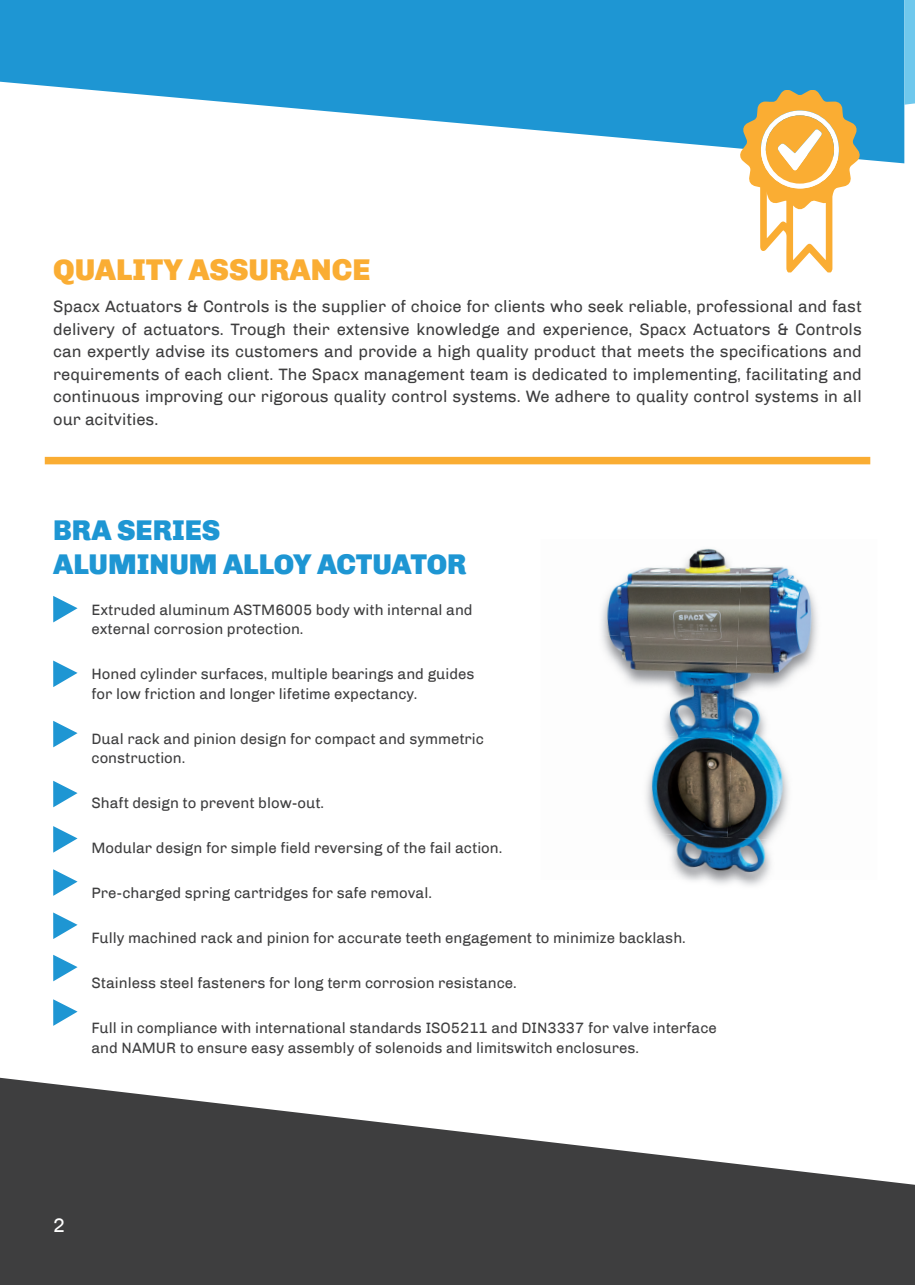
<style>
.page{position:relative;width:915px;height:1285px;background:#fff}
.page>*{position:absolute;margin:0;border:0;box-sizing:border-box;transform-origin:0 0}
.t1{font:900 30px "Chivo";color:#faad33}
.t2{font:900 28.5px/34.2px "Chivo";color:#1e96d3}
.t3{font:19.5px "Chivo";color:#fff}
.t4{font:16.5px/22.5px "Chivo";color:#3e3e3f;text-align:justify}
.t5{font:15px/19.5px "Chivo";color:#3e3e3f}
.s1{color:#3e3e3f}
</style>
<div class="page">
<svg style="left:0;top:1077px;width:914px;height:207px;fill:#3e3e3f"></svg>
<svg style="left:0;top:0;width:904px;height:163px;fill:#1e96d3"></svg>
<svg style="left:904px;top:0;width:10px;height:105px"></svg>
<img style="left:661px;top:837px;width:110px;height:49px">
<img style="left:601px;top:548px;width:133px;height:86px">
<img style="left:734px;top:566px;width:84px;height:124px">
<img style="left:601px;top:634px;width:136px;height:98px">
<img style="left:727px;top:690px;width:62px;height:152px">
<img style="left:645px;top:732px;width:87px;height:105px">
<svg style="left:740px;top:90px;width:119px;height:182px"></svg>
<div style="left:45px;top:457px;width:825px;height:7px;background:#faad33"></div>
<svg style="left:53px;top:596px;width:24px;height:26px"></svg>
<svg style="left:53px;top:660px;width:24px;height:27px"></svg>
<svg style="left:53px;top:721px;width:24px;height:26px"></svg>
<svg style="left:53px;top:780px;width:24px;height:27px"></svg>
<svg style="left:53px;top:826px;width:24px;height:26px"></svg>
<svg style="left:53px;top:869px;width:24px;height:26px"></svg>
<svg style="left:53px;top:912px;width:24px;height:26px"></svg>
<svg style="left:53px;top:954px;width:24px;height:27px"></svg>
<svg style="left:53px;top:999px;width:24px;height:26px"></svg>
<h1 class="t1" style="left:53px;top:252px;width:318px">QUALITY ASSURANCE</h1>
<p class="t4" style="left:53px;top:295px;width:809px">Spacx Actuators &amp; Controls is the supplier of choice for clients who seek reliable, professional and fast delivery of actuators. Trough their extensive knowledge and experience, Spacx Actuators &amp; Controls can expertly advise its customers and provide a high quality product that meets the specifications and requirements of each client. The Spacx management team is dedicated to implementing, facilitating and continuous improving our rigorous quality control systems. We adhere to quality control systems in all our acitvities.</p>
<h2 class="t2" style="left:53px;top:512px;width:415px">BRA SERIES<br>ALUMINUM ALLOY ACTUATOR</h2>
<p class="t5" style="left:91px;top:599px;width:382px">Extruded aluminum ASTM6005 body with internal and external corrosion protection.</p>
<p class="t5" style="left:91px;top:664px;width:384px">Honed cylinder surfaces, multiple bearings and guides for low friction and longer lifetime expectancy.</p>
<p class="t5" style="left:91px;top:728px;width:394px">Dual rack and pinion design for compact and symmetric construction.</p>
<p class="t5" style="left:91px;top:793px;width:234px">Shaft design to prevent blow-out.</p>
<p class="t5" style="left:91px;top:838px;width:412px">Modular design for simple field reversing of the fail action.</p>
<p class="t5" style="left:91px;top:883px;width:342px">Pre-charged spring cartridges for safe removal.</p>
<p class="t5" style="left:91px;top:928px;width:595px">Fully machined rack and pinion for accurate teeth engagement to minimize backlash.</p>
<p class="t5" style="left:91px;top:973px;width:426px">Stainless steel fasteners for long term corrosion resistance.</p>
<p class="t5" style="left:91px;top:1018px;width:626px">Full in compliance with international standards ISO5211 and DIN3337 for valve interface and NAMUR to ensure easy assembly of solenoids and limitswitch enclosures.</p>
<h3 class="t3" style="left:53px;top:1213px;width:25px">2<span class="s1">2</span></h3>
</div>
